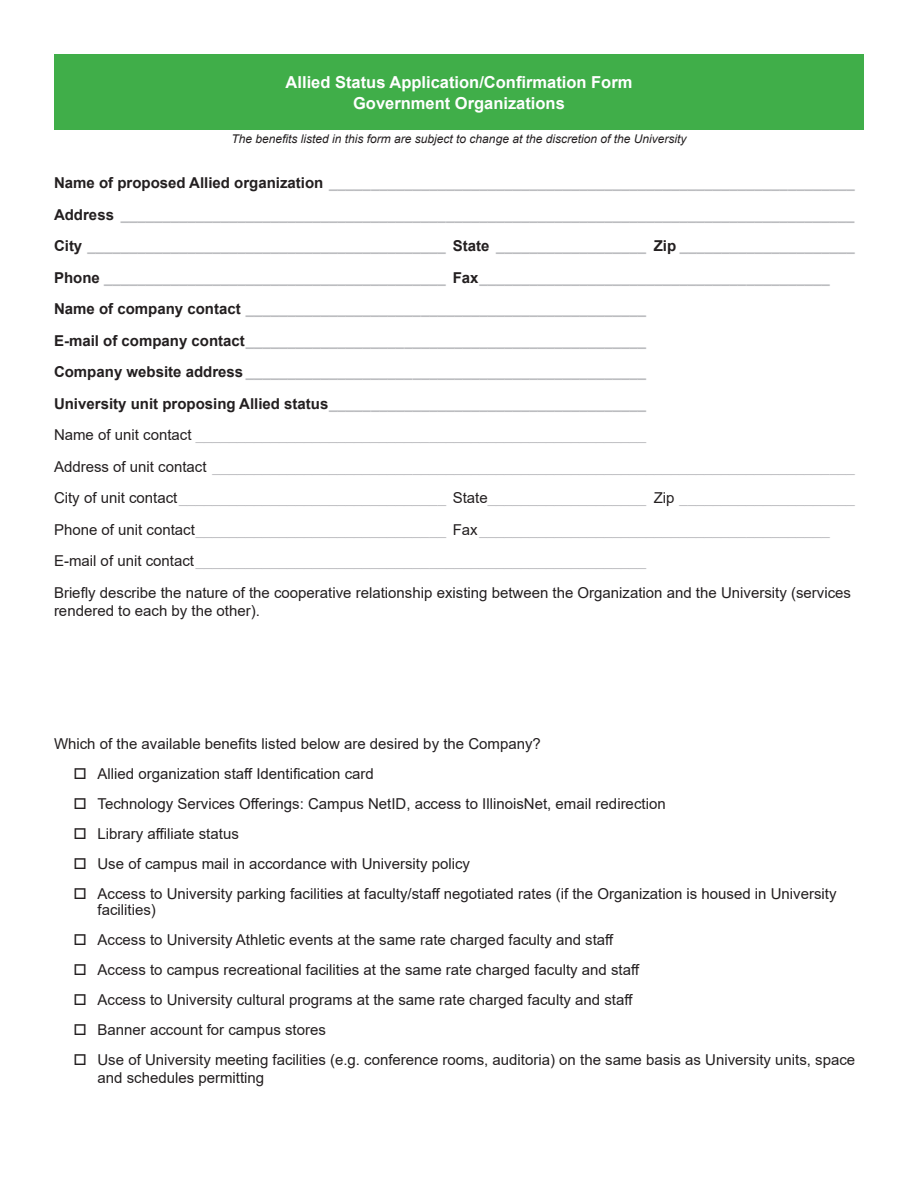
<style>
.page{position:relative;width:918px;height:1188px;background:#fff}
.page>*{position:absolute;margin:0;border:0;box-sizing:border-box;transform-origin:0 0}
.t1{font:700 16.5px "Arial";color:#fff}
.t2{font:15px/18px "Arial";color:#231f20}
.t3{font:700 15px "Arial";color:#bcbdc0}
.t4{font:15px "Arial";color:#bcbdc0}
.t5{font:italic 12px "Arial";color:#231f20}
.s1{color:#231f20}
</style>
<div class="page">
<div style="left:54px;top:54px;width:810px;height:76px;background:#40ae49"></div>
<p class="t1" style="left:286px;top:70px;width:348px">Allied Status Application/Confirmation Form</p>
<p class="t1" style="left:353px;top:91px;width:213px">Government Organizations</p>
<p class="t5" style="left:232px;top:131px;width:456px">The benefits listed in this form are subject to change at the discretion of the University</p>
<p class="t3" style="left:54px;top:172px;width:802px"><span class="s1">Name of proposed Allied organization</span> _______________________________________________________________</p>
<p class="t3" style="left:54px;top:204px;width:802px"><span class="s1">Address</span> ________________________________________________________________________________________</p>
<p class="t3" style="left:54px;top:235px;width:802px"><span class="s1">City</span> ___________________________________________ <span class="s1">State</span> __________________ <span class="s1">Zip</span> _____________________</p>
<p class="t3" style="left:54px;top:267px;width:777px"><span class="s1">Phone</span> _________________________________________ <span class="s1">Fax</span>__________________________________________</p>
<p class="t3" style="left:54px;top:298px;width:594px"><span class="s1">Name of company contact</span> ________________________________________________</p>
<p class="t3" style="left:54px;top:330px;width:594px"><span class="s1">E-mail of company contact</span>________________________________________________</p>
<p class="t3" style="left:54px;top:361px;width:594px"><span class="s1">Company website address</span> ________________________________________________</p>
<p class="t3" style="left:54px;top:393px;width:594px"><span class="s1">University unit proposing Allied status</span>______________________________________</p>
<p class="t4" style="left:54px;top:425px;width:594px"><span class="s1">Name of unit contact</span> ______________________________________________________</p>
<p class="t4" style="left:54px;top:456px;width:802px"><span class="s1">Address of unit contact</span> _____________________________________________________________________________</p>
<p class="t4" style="left:54px;top:488px;width:802px"><span class="s1">City of unit contact</span>________________________________ <span class="s1">State</span>___________________ <span class="s1">Zip</span> _____________________</p>
<p class="t4" style="left:54px;top:519px;width:777px"><span class="s1">Phone of unit contact</span>______________________________ <span class="s1">Fax</span>__________________________________________</p>
<p class="t4" style="left:54px;top:551px;width:594px"><span class="s1">E-mail of unit contact</span>______________________________________________________</p>
<p class="t2" style="left:54px;top:583px;width:799px">Briefly describe the nature of the cooperative relationship existing between the Organization and the University (services rendered to each by the other).</p>
<p class="t2" style="left:54px;top:734px;width:488px">Which of the available benefits listed below are desired by the Company?</p>
<p class="t2" style="left:74px;top:764px;width:302px">□ Allied organization staff Identification card</p>
<p class="t2" style="left:74px;top:794px;width:594px">□ Technology Services Offerings: Campus NetID, access to IllinoisNet, email redirection</p>
<p class="t2" style="left:74px;top:824px;width:167px">□ Library affiliate status</p>
<p class="t2" style="left:74px;top:854px;width:398px">□ Use of campus mail in accordance with University policy</p>
<p class="t2" style="left:98px;top:885px;width:741px;line-height:16.5px;text-indent:-24px">□ Access to University parking facilities at faculty/staff negotiated rates (if the Organization is housed in University facilities)</p>
<p class="t2" style="left:74px;top:931px;width:542px">□ Access to University Athletic events at the same rate charged faculty and staff</p>
<p class="t2" style="left:74px;top:961px;width:568px">□ Access to campus recreational facilities at the same rate charged faculty and staff</p>
<p class="t2" style="left:74px;top:991px;width:561px">□ Access to University cultural programs at the same rate charged faculty and staff</p>
<p class="t2" style="left:74px;top:1021px;width:254px">□ Banner account for campus stores</p>
<p class="t2" style="left:98px;top:1051px;width:759px;text-indent:-24px">□ Use of University meeting facilities (e.g. conference rooms, auditoria) on the same basis as University units, space and schedules permitting</p>
</div>
